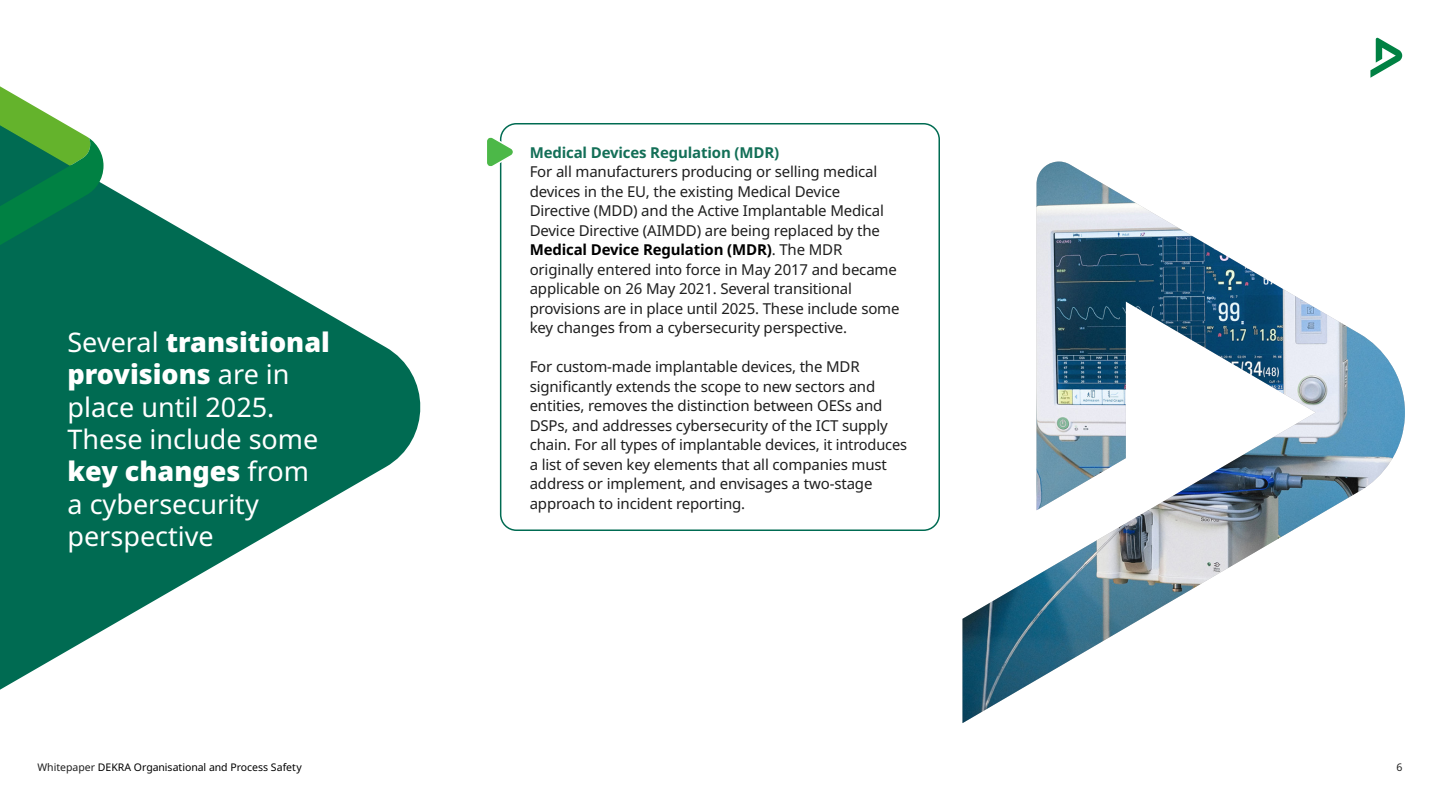
<style>
.page{position:relative;width:1440px;height:810px;background:#fff}
.page>*{position:absolute;margin:0;border:0;box-sizing:border-box;transform-origin:0 0}
.t1{font:27px/32.4px "Noto Sans";color:#fff}
.Copy{font:15px/19.5px "Noto Sans";letter-spacing:-.01em;color:#1e1e1e}
.Copy_Bold_Green{font:700 15px "Noto Sans";letter-spacing:-.01em;color:#136f57}
.t2{font:10.5px "Noto Sans";color:#000}
.t3{font:10.5px "Noto Sans";color:#1e1e1e}
.s1{font-weight:900}
.s2{font-weight:700;color:#000}
.s3{color:#1e1e1e}
</style>
<div class="page">
<svg style="left:1370px;top:38px;width:32px;height:40px"></svg>
<svg style="left:0;top:184px;width:421px;height:506px;fill:#006b52"></svg>
<svg style="left:0;top:86px;width:104px;height:196px"></svg>
<img style="left:962px;top:162px;width:443px;height:561px">
<div style="left:500px;top:123px;width:440px;height:408px;border:2px solid #006b52;border-radius:16px"></div>
<svg style="left:487px;top:135px;width:26px;height:34px"></svg>
<p class="t1" style="left:68px;top:327px;width:264px">Several <span class="s1">transitional provisions</span> are in place until 2025.<br>These include some <span class="s1">key changes</span> from a cybersecurity perspective</p>
<p class="Copy_Bold_Green" style="left:530px;top:144px;width:251px">Medical Devices Regulation (MDR)</p>
<p class="Copy" style="left:530px;top:163px;width:349px">For all manufacturers producing or selling medical</p>
<p class="Copy" style="left:530px;top:182px;width:312px">devices in the EU, the existing Medical Device</p>
<p class="Copy" style="left:530px;top:202px;width:356px">Directive (MDD) and the Active Implantable Medical<br>Device Directive (AIMDD) are being replaced by the<br><span class="s2">Medical Device Regulation (MDR)</span>. The MDR</p>
<p class="Copy" style="left:530px;top:260px;width:369px">originally entered into force in May 2017 and became applicable on 26 May 2021. Several transitional</p>
<p class="Copy" style="left:530px;top:299px;width:371px">provisions are in place until 2025. These include some key changes from a cybersecurity perspective.</p>
<p class="Copy" style="left:530px;top:358px;width:332px">For custom-made implantable devices, the MDR</p>
<p class="Copy" style="left:530px;top:377px;width:347px">significantly extends the scope to new sectors and</p>
<p class="Copy" style="left:530px;top:397px;width:379px">entities, removes the distinction between OESs and DSPs, and addresses cybersecurity of the ICT supply chain. For all types of implantable devices, it introduces a list of seven key elements that all companies must</p>
<p class="Copy" style="left:530px;top:475px;width:344px">address or implement, and envisages a two-stage</p>
<p class="Copy" style="left:530px;top:494px;width:217px">approach to incident reporting.</p>
<p class="t2" style="left:38px;top:760px;width:266px"><span class="s3">Whitepaper</span> DEKRA Organisational and Process Safety</p>
<p class="t3" style="left:1396px;top:760px;width:8px">6</p>
</div>
